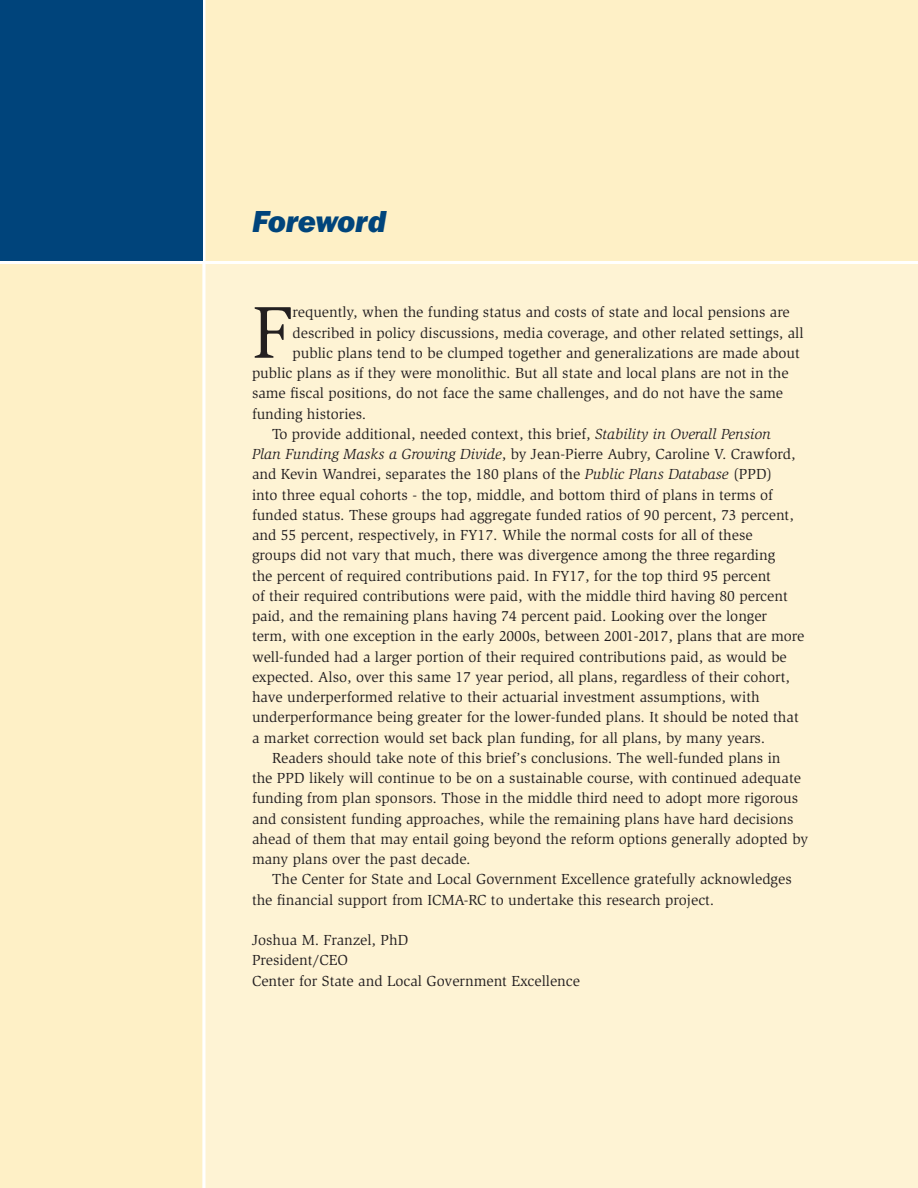
<style>
.page{position:relative;width:918px;height:1188px;background:#fef0c6}
.page>*{position:absolute;margin:0;border:0;box-sizing:border-box;transform-origin:0 0}
.t1-DropCap{font:75.45px "Slimbach";color:#231f20}
.t1{font:31.5px "ITC Franklin Gothic Std Hvy It";letter-spacing:-.01em;color:#00447b}
.Body_text{font:15px/20.2px "Slimbach";color:#231f20}
.t1-DropCap-2{font:15px "Slimbach";color:#231f20}
.s1{font-style:italic}
</style>
<div class="page">
<div style="left:202px;top:261px;width:716px;height:927px;background:#fef3d4"></div>
<hr style="left:0;top:261px;width:918px;height:3px;background:#fff">
<svg style="left:202px;top:0;width:4px;height:1188px;background:#f0f1ed"></svg>
<div style="left:0;top:0;width:202px;height:261px;background:#00447b"></div>
<p class="t1" style="left:252px;top:203px;width:136px">Foreword</p>
<p class="t1-DropCap" style="left:252px;top:289px;width:42px">F</p>
<p class="t1-DropCap-2" style="left:293px;top:304px;width:499px">requently, when the funding status and costs of state and local pensions are</p>
<p class="t1-DropCap-2" style="left:293px;top:324px;width:513px">described in policy discussions, media coverage, and other related settings, all</p>
<p class="t1-DropCap-2" style="left:293px;top:344px;width:509px">public plans tend to be clumped together and generalizations are made about</p>
<p class="t1-DropCap-2" style="left:252px;top:364px;width:538px">public plans as if they were monolithic. But all state and local plans are not in the</p>
<p class="t1-DropCap-2" style="left:252px;top:385px;width:533px">same fiscal positions, do not face the same challenges, and do not have the same</p>
<p class="t1-DropCap-2" style="left:252px;top:405px;width:116px">funding histories.</p>
<p class="Body_text" style="left:252px;top:424px;width:554px;text-indent:20px">To provide additional, needed context, this brief, <span class="s1">Stability in Overall Pension<br>Plan Funding Masks a Growing Divide</span>, by Jean-Pierre Aubry, Caroline V. Crawford, and Kevin Wandrei, separates the 180 plans of the <span class="s1">Public Plans Database</span> (PPD)<br>into three equal cohorts - the top, middle, and bottom third of plans in terms of funded status. These groups had aggregate funded ratios of 90 percent, 73 percent, and 55 percent, respectively, in FY17. While the normal costs for all of these<br>groups did not vary that much, there was divergence among the three regarding<br>the percent of required contributions paid. In FY17, for the top third 95 percent<br>of their required contributions were paid, with the middle third having 80 percent paid, and the remaining plans having 74 percent paid. Looking over the longer term, with one exception in the early 2000s, between 2001-2017, plans that are more well-funded had a larger portion of their required contributions paid, as would be expected. Also, over this same 17 year period, all plans, regardless of their cohort, have underperformed relative to their actuarial investment assumptions, with underperformance being greater for the lower-funded plans. It should be noted that a market correction would set back plan funding, for all plans, by many years.</p>
<p class="Body_text" style="left:252px;top:748px;width:558px;text-indent:20px">Readers should take note of this brief’s conclusions. The well-funded plans in<br>the PPD likely will continue to be on a sustainable course, with continued adequate funding from plan sponsors. Those in the middle third need to adopt more rigorous and consistent funding approaches, while the remaining plans have hard decisions ahead of them that may entail going beyond the reform options generally adopted by many plans over the past decade.</p>
<p class="Body_text" style="left:252px;top:869px;width:541px;text-indent:20px">The Center for State and Local Government Excellence gratefully acknowledges the financial support from ICMA-RC to undertake this research project.</p>
<p class="Body_text" style="left:252px;top:930px;width:158px">Joshua M. Franzel, PhD</p>
<p class="Body_text" style="left:252px;top:950px;width:98px">President/CEO</p>
<p class="Body_text" style="left:252px;top:970px;width:330px">Center for State and Local Government Excellence</p>
</div>
